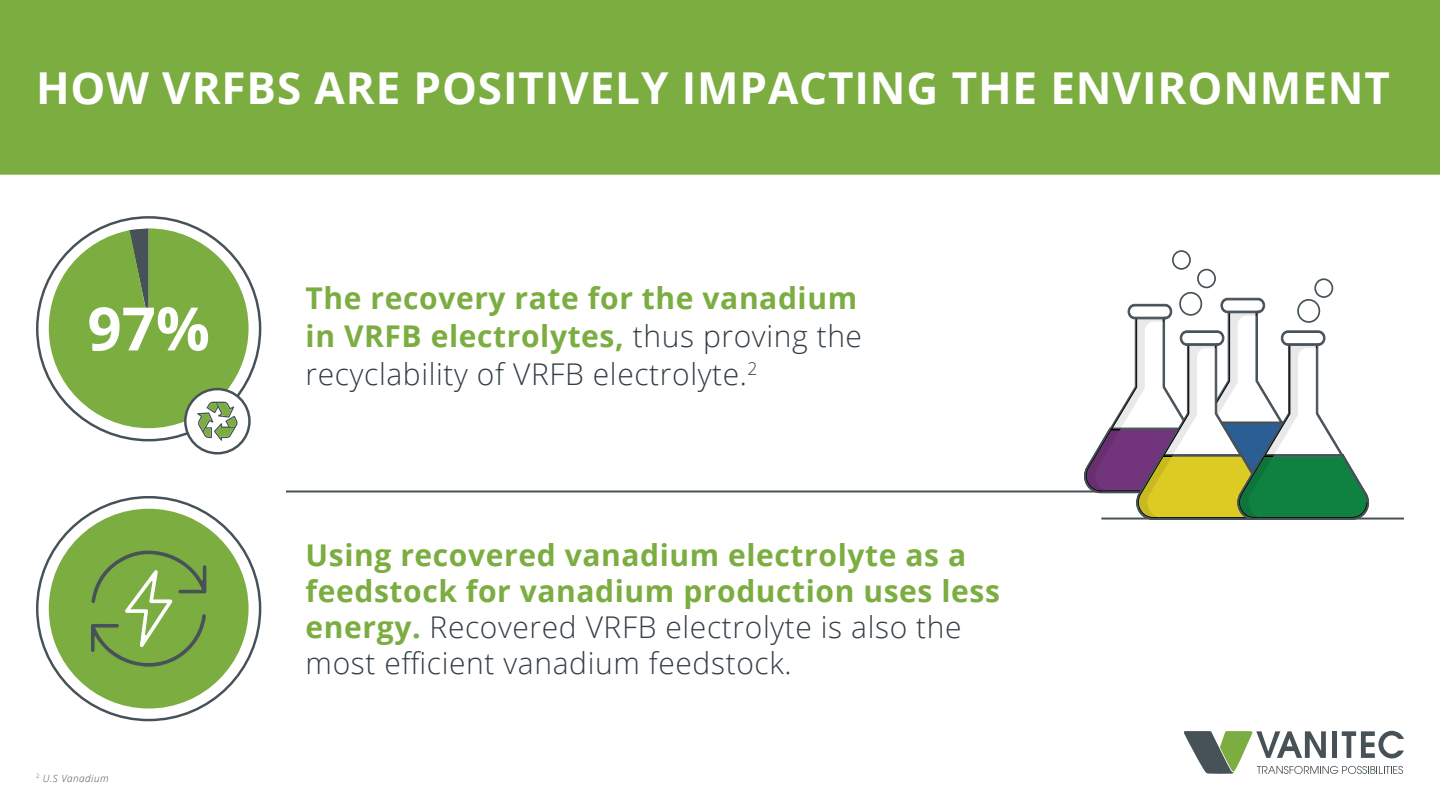
<style>
.page{position:relative;width:1440px;height:810px;background:#fff}
.page>*{position:absolute;margin:0;border:0;box-sizing:border-box;transform-origin:0 0}
.t1{font:700 60px "Open Sans";color:#fff}
.t2{font:700 44px "Open Sans";letter-spacing:.02em;color:#fff}
.t3{font:700 30px/36px "Open Sans";letter-spacing:.02em;color:#7bad41}
.t4{font:italic 300 10px "Open Sans";letter-spacing:.05em;color:#475258}
.s1{font-weight:300;color:#333e45}
</style>
<div class="page">
<svg style="left:1184px;top:731px;width:220px;height:43px"></svg>
<hr style="left:286px;top:490px;width:973px;height:2px;background:#475258">
<hr style="left:1101px;top:518px;width:303px;height:2px;background:#475258">
<svg style="left:1082px;top:297px;width:289px;height:223px"></svg>
<div style="left:1298px;top:300px;width:21px;height:22px;background:#fff;border-radius:50%"></div>
<div style="left:1297px;top:299px;width:23px;height:24px;border:2px solid #475258;border-radius:50%"></div>
<div style="left:1180px;top:293px;width:21px;height:22px;background:#fff;border-radius:50%"></div>
<div style="left:1179px;top:292px;width:23px;height:24px;border:2px solid #475258;border-radius:50%"></div>
<div style="left:1314px;top:278px;width:19px;height:20px;border:2px solid #475258;border-radius:50%"></div>
<div style="left:1197px;top:269px;width:19px;height:19px;border:2px solid #475258;border-radius:50%"></div>
<div style="left:1172px;top:250px;width:19px;height:20px;border:2px solid #475258;border-radius:50%"></div>
<div style="left:49px;top:509px;width:200px;height:200px;background:#7bad41;border-radius:50%"></div>
<svg style="left:91px;top:550px;width:116px;height:117px"></svg>
<svg style="left:185px;top:389px;width:64px;height:64px"></svg>
<svg style="left:49px;top:228px;width:200px;height:213px"></svg>
<div style="left:0;top:0;width:1440px;height:175px;background:#7bad41"></div>
<h2 class="t2" style="left:36px;top:57px;width:1356px">HOW VRFBS ARE POSITIVELY IMPACTING THE ENVIRONMENT</h2>
<h1 class="t1" style="left:87px;top:286px;width:124px">97%</h1>
<p class="t4" style="left:36px;top:771px;width:74px"><sup>2</sup> U.S Vanadium</p>
<p class="t3" style="left:306px;top:278px;width:558px;line-height:37.8px">The recovery rate for the vanadium in VRFB electrolytes, <span class="s1">thus proving the recyclability of VRFB electrolyte.</span><sup>2</sup></p>
<p class="t3" style="left:306px;top:536px;width:696px">Using recovered vanadium electrolyte as a feedstock for vanadium production uses less energy. <span class="s1">Recovered VRFB electrolyte is also the most efficient vanadium feedstock.</span></p>
</div>
